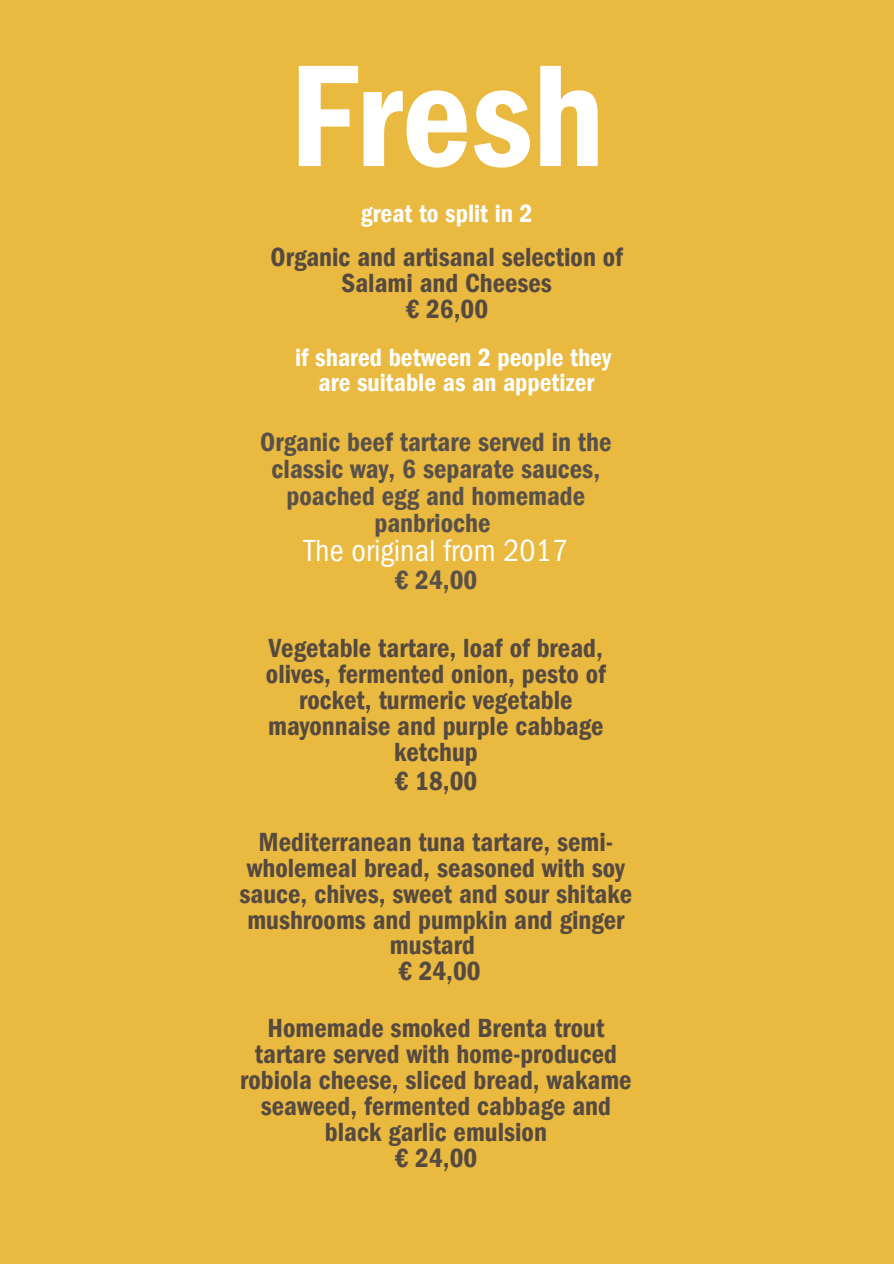
<style>
.page{position:relative;width:894px;height:1264px;background:#fff}
.page>*{position:absolute;margin:0;border:0;box-sizing:border-box;transform-origin:0 0}
.t1{font:150.15px "Franklin Gothic LT Pro Dm Cn";color:#fff}
.t2{font:condensed 31.5px "Franklin Gothic LT Pro";color:#fff}
.t3{font:27px/25.8px "Franklin Gothic LT Pro Dm Cn";color:#554940;text-align:center}
.t4{font:27px/27px "Franklin Gothic LT Pro Dm Cn";color:#595149;text-align:center}
.t5{font:25.65px/24.8px "Franklin Gothic LT Pro Dm Cn";color:#fff;text-align:center}
</style>
<div class="page">
<div style="left:0;top:0;width:893px;height:1263px;background:#e9b940"></div>
<h1 class="t1" style="left:289px;top:63px;width:316px">Fresh</h1>
<h2 class="t5" style="left:361px;top:205px;width:173px">great to split in 2</h2>
<h2 class="t3" style="left:270px;top:248px;width:354px">Organic and artisanal selection of<br>Salami and Cheeses<br>€ 26,00</h2>
<h2 class="t5" style="left:295px;top:348px;width:317px">if shared between 2 people they are suitable as an appetizer</h2>
<h2 class="t4" style="left:260px;top:432px;width:352px">Organic beef tartare served in the classic way, 6 separate sauces, poached egg and homemade panbrioche</h2>
<h2 class="t2" style="left:304px;top:539px;width:265px">The original from 2017</h2>
<p class="t4" style="left:394px;top:570px;width:84px">€ 24,00</p>
<h2 class="t3" style="left:266px;top:639px;width:341px">Vegetable tartare, loaf of bread, olives, fermented onion, pesto of rocket, turmeric vegetable mayonnaise and purple cabbage ketchup</h2>
<h2 class="t3" style="left:394px;top:772px;width:84px">€ 18,00</h2>
<p class="t3" style="left:239px;top:833px;width:394px">Mediterranean tuna tartare, semi&shy;wholemeal bread, seasoned with soy sauce, chives, sweet and sour shitake mushrooms and pumpkin and ginger mustard<br>€ 24,00</p>
<p class="t3" style="left:240px;top:1019px;width:393px">Homemade smoked Brenta trout tartare served with home-produced robiola cheese, sliced bread, wakame seaweed, fermented cabbage and black garlic emulsion<br>€ 24,00</p>
</div>
